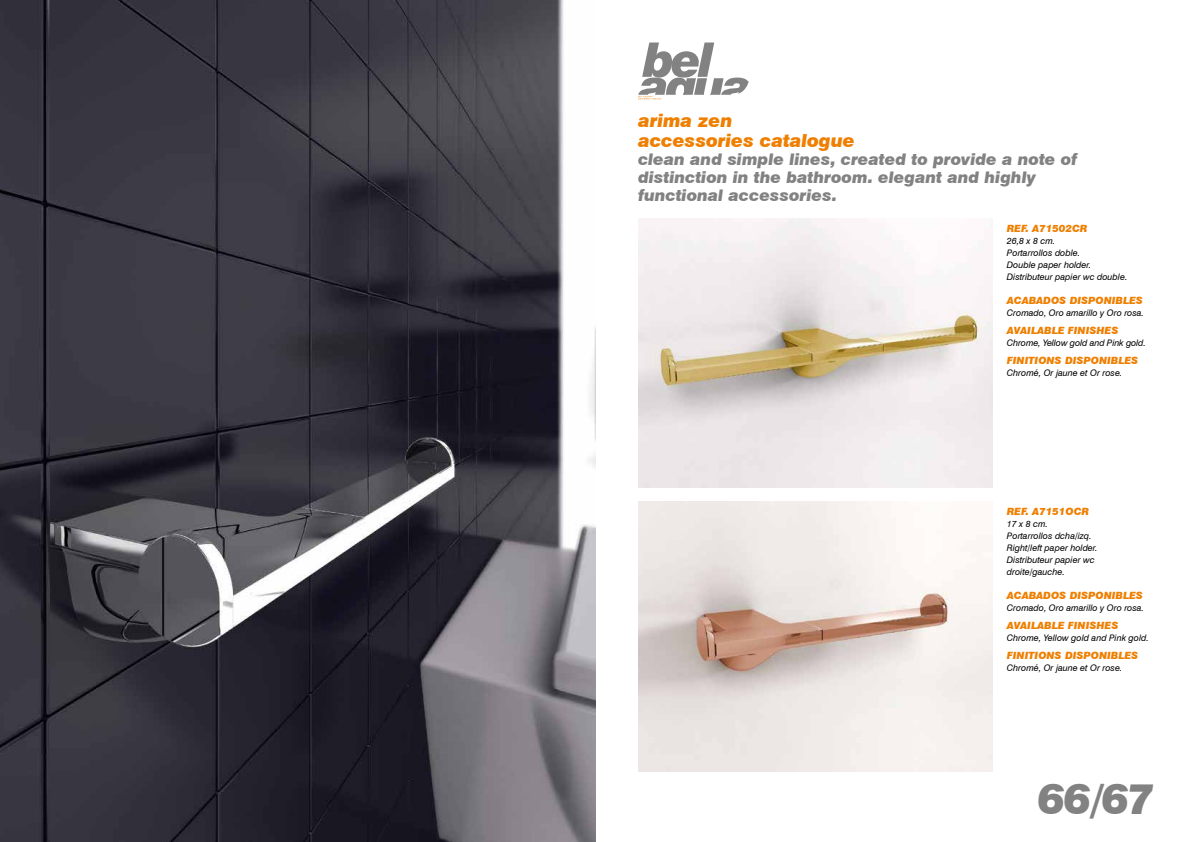
<style>
.page{position:relative;width:1191px;height:842px;background:#fff}
.page>*{position:absolute;margin:0;border:0;box-sizing:border-box;transform-origin:0 0}
.t1{font:italic 900 42px "Swiss 721 BT";color:#838283}
.t2{font:italic 900 18px/20px "Swiss 721 BT";color:#ee7f00}
.t3{font:italic 900 16px/18px "Swiss 721 BT";color:#838283}
.t4{font:italic 900 10px "Swiss 721 BT";color:#ee7f00}
.t5{font:italic 9px/12px "Swiss 721 BT";color:#000}
</style>
<div class="page">
<img style="left:0;top:0;width:595px;height:842px">
<img style="left:638px;top:502px;width:354px;height:269px">
<img style="left:638px;top:218px;width:354px;height:270px">
<svg style="left:638px;top:43px;width:110px;height:57px"></svg>
<h2 class="t2" style="left:638px;top:111px;width:218px">arima zen<br>accessories catalogue</h2>
<h3 class="t3" style="left:638px;top:150px;width:441px">clean and simple lines, created to provide a note of distinction in the bathroom. elegant and highly functional accessories.</h3>
<p class="t4" style="left:1007px;top:222px;width:82px">REF. A71502CR</p>
<p class="t5" style="left:1007px;top:234px;width:122px">26,8 x 8 cm.<br>Portarrollos doble.<br>Double paper holder.<br>Distributeur papier wc double.</p>
<p class="t4" style="left:1007px;top:294px;width:138px">ACABADOS DISPONIBLES</p>
<p class="t5" style="left:1007px;top:306px;width:139px">Cromado, Oro amarillo y Oro rosa.</p>
<p class="t4" style="left:1007px;top:324px;width:113px">AVAILABLE FINISHES</p>
<p class="t5" style="left:1007px;top:336px;width:141px">Chrome, Yellow gold and Pink gold.</p>
<p class="t4" style="left:1007px;top:354px;width:133px">FINITIONS DISPONIBLES</p>
<p class="t5" style="left:1007px;top:366px;width:117px">Chromé, Or jaune et Or rose.</p>
<p class="t4" style="left:1007px;top:506px;width:83px">REF. A7151OCR</p>
<p class="t5" style="left:1007px;top:518px;width:92px">17 x 8 cm.<br>Portarrollos dcha/izq.<br>Right/left paper holder.<br>Distributeur papier wc droite/gauche.</p>
<p class="t4" style="left:1007px;top:590px;width:138px">ACABADOS DISPONIBLES</p>
<p class="t5" style="left:1007px;top:602px;width:139px">Cromado, Oro amarillo y Oro rosa.</p>
<p class="t4" style="left:1007px;top:620px;width:113px">AVAILABLE FINISHES</p>
<p class="t5" style="left:1007px;top:632px;width:144px">Chrome, Yellow gold and Pink gold.</p>
<p class="t4" style="left:1007px;top:650px;width:133px">FINITIONS DISPONIBLES</p>
<p class="t5" style="left:1007px;top:662px;width:117px">Chromé, Or jaune et Or rose.</p>
<h1 class="t1" style="left:1037px;top:773px;width:118px">66/67</h1>
</div>
